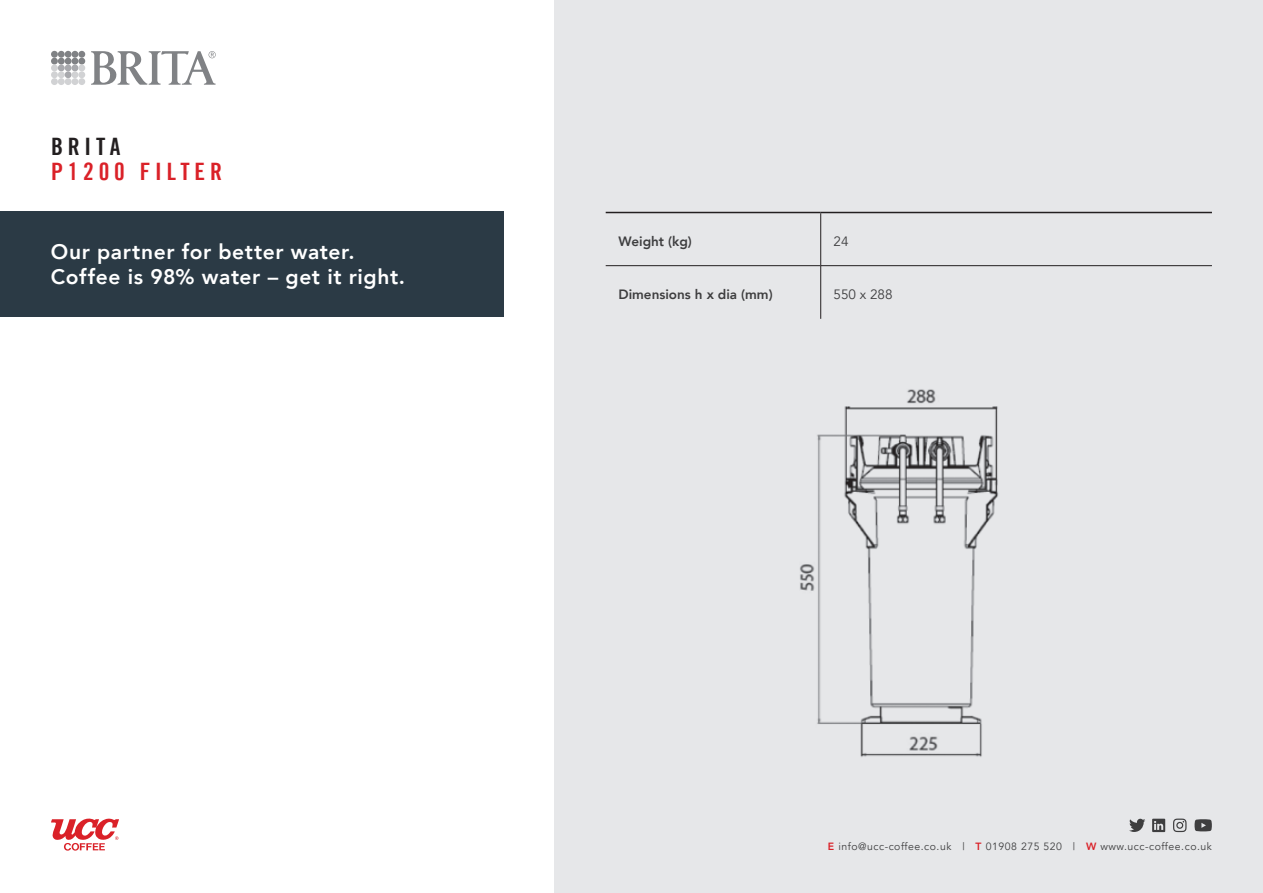
<style>
.page{position:relative;width:1263px;height:893px;background:#fff}
.page>*{position:absolute;margin:0;border:0;box-sizing:border-box;transform-origin:0 0}
.t1{font:24px "Trade Gothic Bold Cond Twenty";letter-spacing:.2em;color:#da2128}
.t2{font:24px "Trade Gothic Bold Cond Twenty";letter-spacing:.2em;color:#231f20}
.t3{font:800 21px/25.5px "Avenir";letter-spacing:.03em;color:#fff}
.t4{font:800 13.5px "Avenir";color:#3e3e3f}
.t5{font:13.5px "Avenir";color:#3e3e3f}
.t6{font:10.5px "Avenir";letter-spacing:.05em;color:#3e3e3f}
.s1{font-weight:800;color:#da2128}
</style>
<div class="page">
<div style="left:555px;top:0;width:708px;height:893px;background:#e6e7e9"></div>
<div style="left:0;top:212px;width:504px;height:105px;background:#2b3a45"></div>
<img style="left:800px;top:389px;width:199px;height:368px">
<hr style="left:606px;top:265px;width:214px;height:1px;background:#231f20">
<hr style="left:821px;top:265px;width:391px;height:1px;background:#231f20">
<hr style="left:606px;top:212px;width:215px;height:1px;background:#231f20">
<hr style="left:821px;top:212px;width:391px;height:1px;background:#231f20">
<hr style="left:820px;top:213px;width:1px;height:53px;background:#231f20">
<hr style="left:820px;top:266px;width:1px;height:53px;background:#231f20">
<svg style="left:1129px;top:819px;width:16px;height:13px"></svg>
<svg style="left:1152px;top:819px;width:13px;height:13px"></svg>
<svg style="left:1173px;top:819px;width:13px;height:13px"></svg>
<svg style="left:1194px;top:819px;width:18px;height:12px"></svg>
<svg style="left:51px;top:819px;width:68px;height:32px"></svg>
<div style="left:51px;top:51px;width:7px;height:7px;background:#808285;border-radius:50%"></div>
<div style="left:51px;top:58px;width:7px;height:7px;background:#808285;border-radius:50%"></div>
<div style="left:51px;top:65px;width:7px;height:6px;background:#d1d2d4;border-radius:50%"></div>
<div style="left:51px;top:71px;width:7px;height:7px;background:#d1d2d4;border-radius:50%"></div>
<div style="left:51px;top:78px;width:7px;height:7px;background:#d1d2d4;border-radius:50%"></div>
<div style="left:58px;top:51px;width:7px;height:7px;background:#808285;border-radius:50%"></div>
<div style="left:58px;top:58px;width:7px;height:7px;background:#808285;border-radius:50%"></div>
<div style="left:58px;top:65px;width:7px;height:6px;background:#a8a9ad;border-radius:50%"></div>
<div style="left:58px;top:71px;width:7px;height:7px;background:#d1d2d4;border-radius:50%"></div>
<div style="left:58px;top:78px;width:7px;height:7px;background:#d1d2d4;border-radius:50%"></div>
<div style="left:65px;top:51px;width:7px;height:7px;background:#808285;border-radius:50%"></div>
<div style="left:65px;top:58px;width:7px;height:7px;background:#808285;border-radius:50%"></div>
<div style="left:65px;top:65px;width:7px;height:6px;background:#a8a9ad;border-radius:50%"></div>
<div style="left:65px;top:71px;width:7px;height:7px;background:#a8a9ad;border-radius:50%"></div>
<div style="left:65px;top:78px;width:7px;height:7px;background:#d1d2d4;border-radius:50%"></div>
<div style="left:72px;top:51px;width:6px;height:7px;background:#808285;border-radius:50%"></div>
<div style="left:72px;top:58px;width:6px;height:7px;background:#808285;border-radius:50%"></div>
<svg style="left:72px;top:65px;width:6px;height:6px"></svg>
<div style="left:72px;top:71px;width:6px;height:7px;background:#d1d2d4;border-radius:50%"></div>
<div style="left:72px;top:78px;width:6px;height:7px;background:#d1d2d4;border-radius:50%"></div>
<div style="left:78px;top:51px;width:7px;height:7px;background:#808285;border-radius:50%"></div>
<div style="left:78px;top:58px;width:7px;height:7px;background:#808285;border-radius:50%"></div>
<div style="left:78px;top:65px;width:7px;height:6px;background:#d1d2d4;border-radius:50%"></div>
<div style="left:78px;top:71px;width:7px;height:7px;background:#d1d2d4;border-radius:50%"></div>
<div style="left:78px;top:78px;width:7px;height:7px;background:#d1d2d4;border-radius:50%"></div>
<svg style="left:91px;top:51px;width:125px;height:34px"></svg>
<h1 class="t2" style="left:51px;top:131px;width:71px">BRITA</h1>
<h1 class="t1" style="left:51px;top:157px;width:172px">P1200 FILTER</h1>
<h2 class="t3" style="left:51px;top:239px;width:356px">Our partner for better water.<br>Coffee is 98% water – get it right.</h2>
<p class="t4" style="left:618px;top:231px;width:75px">Weight (kg)</p>
<p class="t5" style="left:833px;top:233px;width:17px">24</p>
<p class="t4" style="left:618px;top:284px;width:156px">Dimensions h x dia (mm)</p>
<p class="t5" style="left:833px;top:286px;width:61px">550 x 288</p>
<p class="t6" style="left:828px;top:841px;width:386px"><span class="s1">E</span> info@ucc-coffee.co.uk | <span class="s1">T</span> 01908 275 520 | <span class="s1">W</span> www.ucc-coffee.co.uk</p>
</div>
